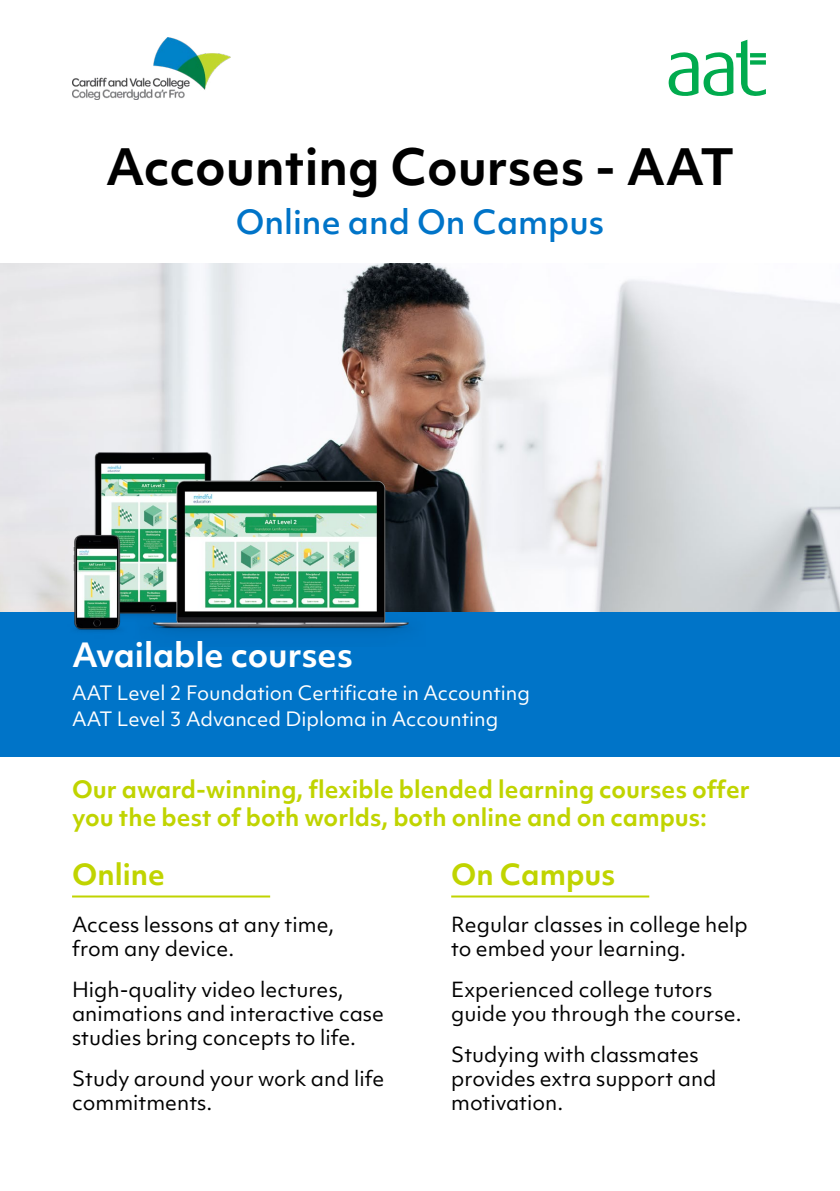
<style>
.page{position:relative;width:840px;height:1191px;background:#fff}
.page>*{position:absolute;margin:0;border:0;box-sizing:border-box;transform-origin:0 0}
.t1{font:700 48px "Objektiv Mk 1";color:#000}
.t2{font:500 32px "Objektiv Mk 1";color:#0074c8}
.t3{font:700 32px "Objektiv Mk 1";color:#fff}
.t4{font:700 28px "Objektiv Mk 1";color:#c0d400}
.t5{font:700 23px/27.6px "Objektiv Mk 1";color:#c0d400}
.t6{font:20px/24px "Objektiv Mk 1";color:#000}
.t7{font:19px/26px "Objektiv Mk 1";color:#fff}
</style>
<div class="page">
<div style="left:0;top:611px;width:839px;height:146px;background:#0074c8"></div>
<img style="left:0;top:264px;width:839px;height:347px">
<img style="left:14px;top:420px;width:411px;height:213px">
<svg style="left:668px;top:40px;width:97px;height:56px"></svg>
<img style="left:72px;top:37px;width:158px;height:62px">
<hr style="left:451px;top:895px;width:198px;height:2px;background:#c0d400">
<hr style="left:72px;top:895px;width:198px;height:2px;background:#c0d400">
<h1 class="t1" style="left:106px;top:133px;width:629px">Accounting Courses - AAT</h1>
<h2 class="t2" style="left:236px;top:199px;width:370px">Online and On Campus</h2>
<h2 class="t3" style="left:72px;top:632px;width:282px">Available courses</h2>
<p class="t7" style="left:72px;top:680px;width:459px">AAT Level 2 Foundation Certificate in Accounting<br>AAT Level 3 Advanced Diploma in Accounting</p>
<p class="t5" style="left:72px;top:775px;width:679px">Our award-winning, flexible blended learning courses offer you the best of both worlds, both online and on campus:</p>
<h3 class="t4" style="left:72px;top:854px;width:94px">Online</h3>
<h3 class="t4" style="left:451px;top:854px;width:166px">On Campus</h3>
<p class="t6" style="left:72px;top:912px;width:264px">Access lessons at any time, from any device.</p>
<p class="t6" style="left:72px;top:977px;width:313px">High-quality video lectures, animations and interactive case studies bring concepts to life.</p>
<p class="t6" style="left:72px;top:1066px;width:313px">Study around your work and life commitments.</p>
<p class="t6" style="left:451px;top:912px;width:298px">Regular classes in college help to embed your learning.</p>
<p class="t6" style="left:451px;top:977px;width:291px">Experienced college tutors guide you through the course.</p>
<p class="t6" style="left:451px;top:1042px;width:266px">Studying with classmates provides extra support and motivation.</p>
</div>
